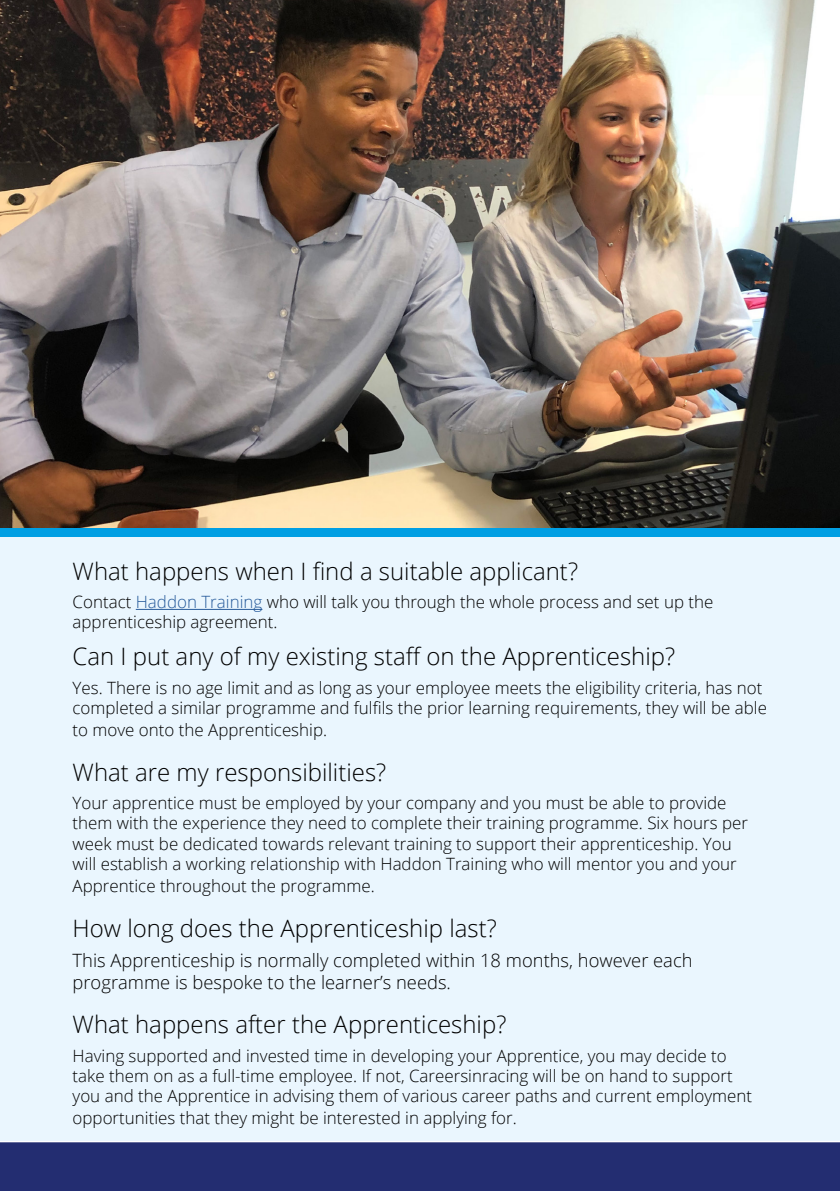
<style>
.page{position:relative;width:840px;height:1191px;background:#fff}
.page>*{position:absolute;margin:0;border:0;box-sizing:border-box;transform-origin:0 0}
.t1{font:300 24px "Open Sans";color:#000}
.t2{font:300 18.4px/22px "Open Sans";color:#000}
.t3{font:300 17px/20.4px "Open Sans";color:#000}
.s1{color:#275b9b}
</style>
<div class="page">
<div style="left:0;top:532px;width:839px;height:608px;background:#eaf6fe"></div>
<img style="left:1px;top:0;width:838px;height:528px">
<img style="left:0;top:0;width:1px;height:531px">
<hr style="left:136px;top:609px;width:126px;height:1px;background:#275b9b">
<div style="left:0;top:1142px;width:839px;height:49px;background:#232d71"></div>
<div style="left:0;top:528px;width:839px;height:9px;background:#009fe3"></div>
<h1 class="t1" style="left:73px;top:554px;width:506px">What happens when I find a suitable applicant?</h1>
<p class="t3" style="left:73px;top:591px;width:642px">Contact <span class="s1">Haddon Training</span> who will talk you through the whole process and set up the apprenticeship agreement.</p>
<h1 class="t1" style="left:73px;top:640px;width:604px">Can I put any of my existing staff on the Apprenticeship?</h1>
<p class="t3" style="left:73px;top:676px;width:695px">Yes. There is no age limit and as long as your employee meets the eligibility criteria, has not completed a similar programme and fulfils the prior learning requirements, they will be able</p>
<p class="t3" style="left:73px;top:719px;width:256px">to move onto the Apprenticeship.</p>
<h1 class="t1" style="left:73px;top:755px;width:315px">What are my responsibilities?</h1>
<p class="t3" style="left:73px;top:792px;width:676px">Your apprentice must be employed by your company and you must be able to provide them with the experience they need to complete their training programme. Six hours per week must be dedicated towards relevant training to support their apprenticeship. You will establish a working relationship with Haddon Training who will mentor you and your</p>
<p class="t3" style="left:73px;top:875px;width:303px">Apprentice throughout the programme.</p>
<h1 class="t1" style="left:73px;top:911px;width:425px">How long does the Apprenticeship last?</h1>
<p class="t2" style="left:73px;top:948px;width:621px">This Apprenticeship is normally completed within 18 months, however each programme is bespoke to the learner’s needs.</p>
<h1 class="t1" style="left:73px;top:1008px;width:435px">What happens after the Apprenticeship?</h1>
<p class="t3" style="left:73px;top:1044px;width:680px">Having supported and invested time in developing your Apprentice, you may decide to take them on as a full-time employee. If not, Careersinracing will be on hand to support you and the Apprentice in advising them of various career paths and current employment</p>
<p class="t3" style="left:73px;top:1107px;width:445px">opportunities that they might be interested in applying for.</p>
</div>
